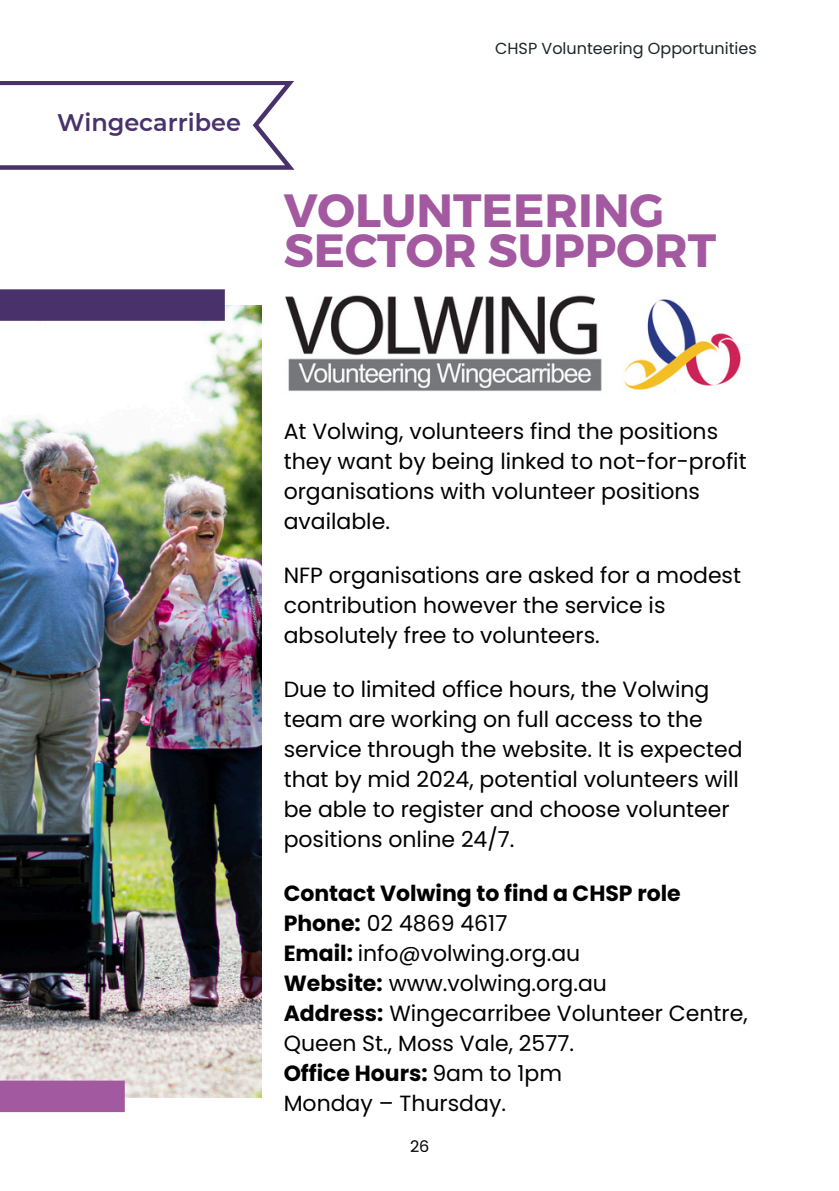
<style>
.page{position:relative;width:839px;height:1191px;background:#fff}
.page>*{position:absolute;margin:0;border:0;box-sizing:border-box;transform-origin:0 0}
.t1{font:700 46.6px/40.4px "Montserrat";color:#a359a0}
.t2{font:600 24px "Montserrat";color:#49326b}
.t3{font:22px/30px "Poppins";color:#000}
.t4{font:16px "Poppins";color:#1c262a}
.t5{font:16px "Poppins";color:#000}
.s1{font-weight:700}
</style>
<div class="page">
<img style="left:0;top:305px;width:261px;height:792px">
<div style="left:0;top:289px;width:225px;height:32px;background:#49326b"></div>
<img style="left:285px;top:295px;width:456px;height:96px">
<div style="left:0;top:1081px;width:125px;height:31px;background:#a359a0"></div>
<svg style="left:0;top:81px;width:294px;height:89px"></svg>
<p class="t2" style="left:57px;top:108px;width:185px">Wingecarribee</p>
<h3 class="t4" style="left:495px;top:38px;width:263px">CHSP Volunteering Opportunities</h3>
<h3 class="t1" style="left:283px;top:187px;width:434px">VOLUNTEERING<br>SECTOR SUPPORT</h3>
<p class="t3" style="left:283px;top:416px;width:464px">At Volwing, volunteers find the positions they want by being linked to not-for-profit organisations with volunteer positions available.</p>
<h2 class="t3" style="left:283px;top:560px;width:459px">NFP organisations are asked for a modest contribution however the service is absolutely free to volunteers.</h2>
<h1 class="t3" style="left:283px;top:674px;width:460px">Due to limited office hours, the Volwing team are working on full access to the service through the website. It is expected that by mid 2024, potential volunteers will be able to register and choose volunteer positions online 24/7.</h1>
<p class="t3" style="left:283px;top:878px;width:465px"><span class="s1">Contact Volwing to find a CHSP role<br>Phone:</span> 02 4869 4617<br><span class="s1">Email:</span> info@volwing.org.au<br><span class="s1">Website:</span> www.volwing.org.au<br><span class="s1">Address:</span> Wingecarribee Volunteer Centre,<br>Queen St., Moss Vale, 2577.<br><span class="s1">Office Hours:</span> 9am to 1pm<br>Monday – Thursday.</p>
<h3 class="t5" style="left:410px;top:1135px;width:21px">26</h3>
</div>
